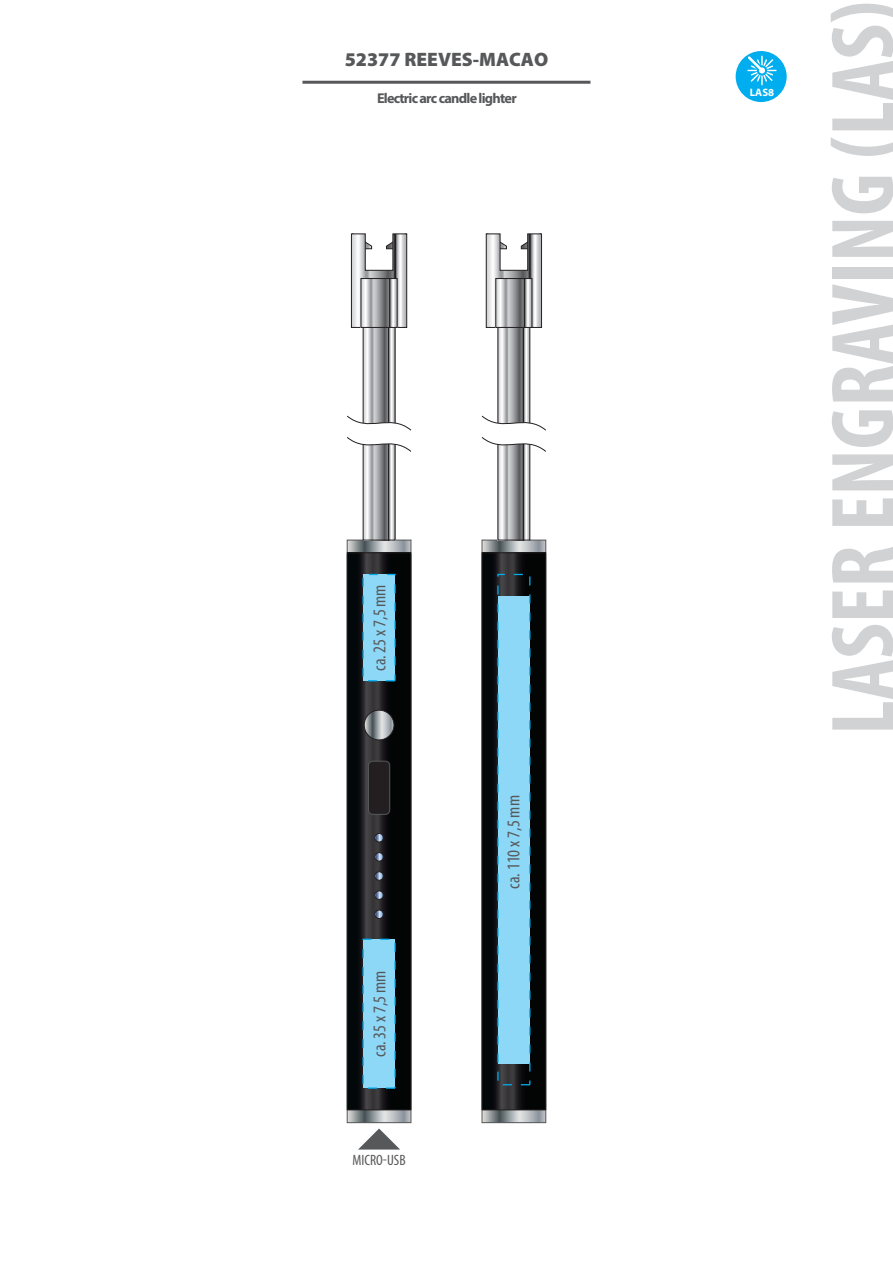
<style>
.page{position:relative;width:893px;height:1263px;background:#fff}
.page>*{position:absolute;margin:0;border:0;box-sizing:border-box;transform-origin:0 0}
.t1{font:700 condensed 90px "Myriad Pro";color:#d1d2d4}
.t2{font:900 19.5px "Myriad Pro";color:#57585a}
.t3{font:condensed 18px "Myriad Pro";color:#57585a}
.t4{font:condensed 15px "Myriad Pro";color:#57585a}
.t5{font:700 14.25px "Myriad Pro";letter-spacing:-.055em;color:#57585a}
.t6{font:700 10.8px "Myriad Pro";color:#fff}
</style>
<div class="page">
<hr style="left:302px;top:81px;width:288px;height:3px;background:#57585a">
<svg style="left:349px;top:542px;width:60px;height:579px"></svg>
<svg style="left:349px;top:554px;width:60px;height:554px;background:#0f1112"></svg>
<div style="left:347px;top:552px;width:64px;height:558px;border:1px solid #231f20"></div>
<svg style="left:358px;top:1128px;width:42px;height:21px"></svg>
<svg style="left:364px;top:710px;width:30px;height:30px"></svg>
<div style="left:364px;top:710px;width:30px;height:30px;border:1px solid #231f20;border-radius:50%"></div>
<div style="left:368px;top:761px;width:22px;height:53px;background:#231f20;border-radius:4px"></div>
<div style="left:368px;top:761px;width:22px;height:54px;border:1px solid #57585a;border-radius:4px"></div>
<svg style="left:375px;top:833px;width:8px;height:9px"></svg>
<div style="left:374px;top:833px;width:10px;height:9px;border:1px solid #231f20;border-radius:50%"></div>
<svg style="left:375px;top:854px;width:8px;height:7px"></svg>
<div style="left:374px;top:852px;width:10px;height:9px;border:1px solid #231f20;border-radius:50%"></div>
<svg style="left:376px;top:873px;width:6px;height:6px"></svg>
<div style="left:374px;top:871px;width:10px;height:10px;border:1px solid #231f20;border-radius:50%"></div>
<svg style="left:376px;top:892px;width:6px;height:6px"></svg>
<div style="left:374px;top:890px;width:10px;height:10px;border:1px solid #231f20;border-radius:50%"></div>
<svg style="left:375px;top:910px;width:8px;height:7px"></svg>
<div style="left:374px;top:910px;width:10px;height:9px;border:1px solid #231f20;border-radius:50%"></div>
<svg style="left:365px;top:329px;width:28px;height:209px;background:#a8a9ab"></svg>
<svg style="left:351px;top:233px;width:56px;height:95px"></svg>
<svg style="left:363px;top:280px;width:32px;height:46px"></svg>
<div style="left:361px;top:278px;width:36px;height:50px;border:1px solid #231f20"></div>
<svg style="left:347px;top:413px;width:65px;height:42px"></svg>
<svg style="left:484px;top:542px;width:60px;height:579px"></svg>
<svg style="left:484px;top:554px;width:60px;height:554px;background:#090d0f"></svg>
<div style="left:482px;top:552px;width:64px;height:558px;border:1px solid #231f20"></div>
<svg style="left:500px;top:329px;width:28px;height:209px;background:#a7a8ab"></svg>
<div style="left:498px;top:327px;width:32px;height:213px;border:1px solid #231f20"></div>
<svg style="left:485px;top:233px;width:57px;height:95px"></svg>
<svg style="left:497px;top:280px;width:33px;height:46px;background:#a9aaad"></svg>
<div style="left:495px;top:278px;width:37px;height:50px;border:1px solid #231f20"></div>
<svg style="left:481px;top:413px;width:65px;height:42px"></svg>
<div style="left:363px;top:574px;width:32px;height:107px;background:#8dd7f7"></div>
<div style="left:498px;top:596px;width:32px;height:467px;background:#8dd7f7"></div>
<div style="left:363px;top:939px;width:32px;height:149px;background:#8dd7f7"></div>
<div style="left:362px;top:574px;width:34px;height:107px;border:1px dashed #00aeef"></div>
<div style="left:497px;top:574px;width:33px;height:511px;border:1px dashed #00aeef"></div>
<div style="left:362px;top:939px;width:34px;height:150px;border:1px dashed #00aeef"></div>
<div style="left:736px;top:51px;width:51px;height:51px;background:#00aeef;border-radius:50%"></div>
<svg style="left:747px;top:56px;width:30px;height:29px"></svg>
<p class="t2" style="left:345px;top:47px;width:205px">52377 REEVES-MACAO</p>
<p class="t5" style="left:377px;top:89px;width:141px">Electric arc candle lighter</p>
<p class="t3" style="left:369px;top:671px;width:88px;rotate:-90deg">ca. 25 x 7,5 mm</p>
<p class="t3" style="left:369px;top:1057px;width:88px;rotate:-90deg">ca. 35 x 7,5 mm</p>
<p class="t4" style="left:353px;top:1151px;width:55px">MICRO-USB</p>
<p class="t3" style="left:503px;top:889px;width:95px;rotate:-90deg">ca. 110 x 7,5 mm</p>
<p class="t6" style="left:750px;top:85px;width:26px">LAS8</p>
<h1 class="t1" style="left:807px;top:735px;width:735px;rotate:-90deg">LASER ENGRAVING (LAS)</h1>
</div>
